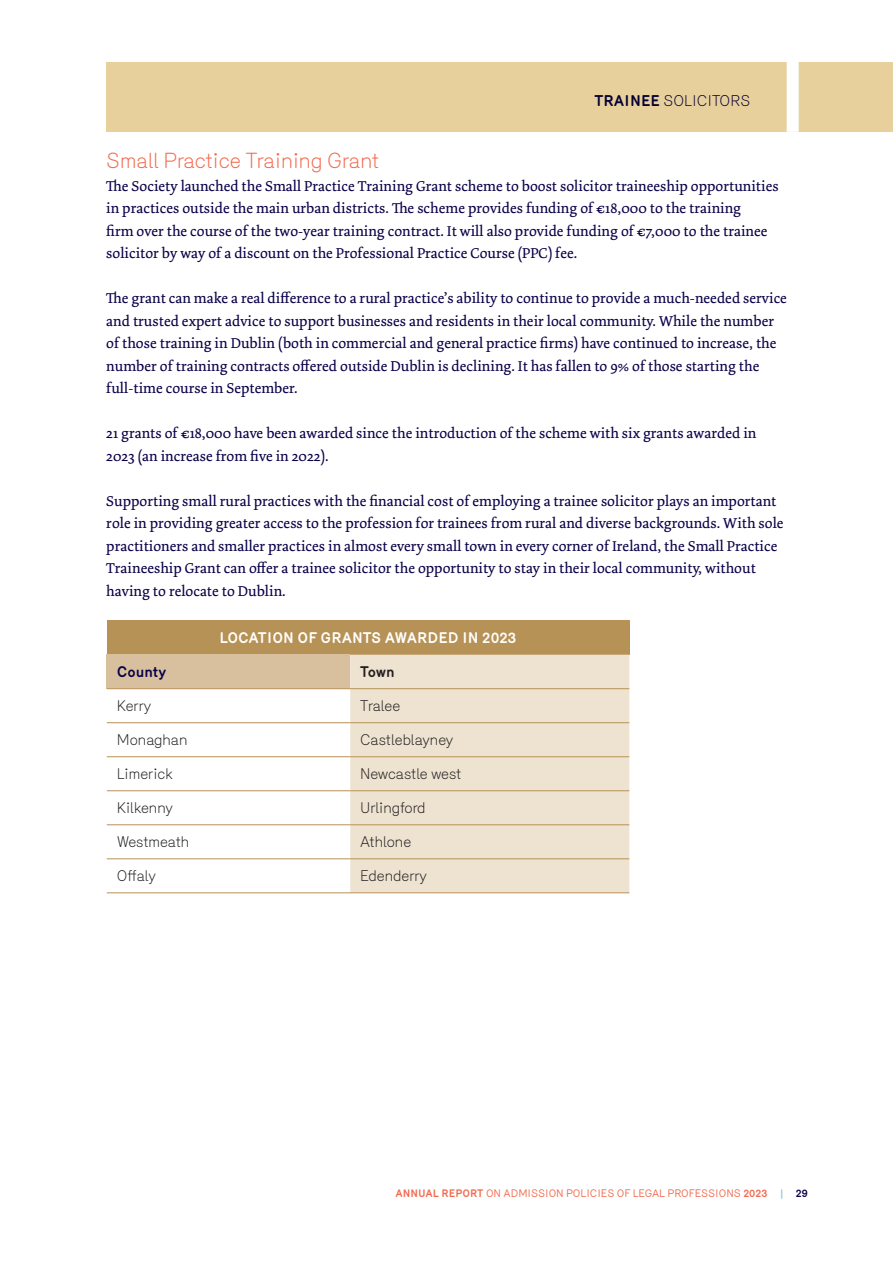
<style>
.page{position:relative;width:893px;height:1263px;background:#fff}
.page>*{position:absolute;margin:0;border:0;box-sizing:border-box;transform-origin:0 0}
.t1{font:300 21px "Merkury";color:#f26b50}
.List_Paragraph{font:15px/22.5px "Dolly Pro";color:#090148}
.t2{font:300 15px "Merkury";color:#050033}
.t3{font:300 14.85px "Merkury";color:#231f20}
.t4{font:700 14.85px "Merkury";color:#fff}
.t5{font:700 14.85px "Merkury";color:#090148}
.t6{font:700 14.85px "Merkury";color:#231f20}
.t7{font:10.5px "Merkury";color:#f26b50}
.s1{font-weight:700}
.s2{font-weight:700;color:#96c8d7}
.s3{font-weight:700;color:#090148}
</style>
<div class="page">
<div style="left:107px;top:621px;width:522px;height:34px;background:#b79256"></div>
<div style="left:107px;top:655px;width:243px;height:34px;background:#d8c09e"></div>
<div style="left:350px;top:655px;width:279px;height:237px;background:#eee3d1"></div>
<svg style="left:107px;top:689px;width:243px;height:171px"></svg>
<hr style="left:107px;top:688px;width:243px;height:1px;background:#b79256">
<hr style="left:350px;top:688px;width:279px;height:1px;background:#b79256">
<hr style="left:107px;top:722px;width:243px;height:1px;background:#b79256">
<hr style="left:350px;top:722px;width:279px;height:1px;background:#b79256">
<hr style="left:107px;top:756px;width:243px;height:1px;background:#b79256">
<hr style="left:350px;top:756px;width:279px;height:1px;background:#b79256">
<hr style="left:107px;top:790px;width:243px;height:1px;background:#b79256">
<hr style="left:350px;top:790px;width:279px;height:1px;background:#b79256">
<hr style="left:107px;top:824px;width:243px;height:1px;background:#b79256">
<hr style="left:350px;top:824px;width:279px;height:1px;background:#b79256">
<hr style="left:107px;top:858px;width:243px;height:1px;background:#b79256">
<hr style="left:350px;top:858px;width:279px;height:1px;background:#b79256">
<hr style="left:107px;top:892px;width:243px;height:1px;background:#b79256">
<hr style="left:350px;top:892px;width:279px;height:1px;background:#b79256">
<div style="left:106px;top:62px;width:787px;height:70px;background:#e7d09b"></div>
<div style="left:787px;top:0;width:12px;height:132px;background:#fff"></div>
<p class="t2" style="left:594px;top:89px;width:157px"><span class="s1">TRAINEE</span> SOLICITORS</p>
<p class="t1" style="left:106px;top:145px;width:274px">Small Practice Training Grant</p>
<p class="List_Paragraph" style="left:106px;top:175px;width:674px">The Society launched the Small Practice Training Grant scheme to boost solicitor traineeship opportunities in practices outside the main urban districts. The scheme provides funding of €18,000 to the training<br>firm over the course of the two-year training contract. It will also provide funding of €7,000 to the trainee solicitor by way of a discount on the Professional Practice Course (PPC) fee.</p>
<p class="List_Paragraph" style="left:106px;top:287px;width:682px">The grant can make a real difference to a rural practice’s ability to continue to provide a much-needed service and trusted expert advice to support businesses and residents in their local community. While the number of those training in Dublin (both in commercial and general practice firms) have continued to increase, the number of training contracts offered outside Dublin is declining. It has fallen to 9% of those starting the full-time course in September.</p>
<p class="List_Paragraph" style="left:106px;top:422px;width:652px">21 grants of €18,000 have been awarded since the introduction of the scheme with six grants awarded in<br>2023 (an increase from five in 2022).</p>
<p class="List_Paragraph" style="left:106px;top:490px;width:679px">Supporting small rural practices with the financial cost of employing a trainee solicitor plays an important role in providing greater access to the profession for trainees from rural and diverse backgrounds. With sole practitioners and smaller practices in almost every small town in every corner of Ireland, the Small Practice Traineeship Grant can offer a trainee solicitor the opportunity to stay in their local community, without having to relocate to Dublin.</p>
<p class="t4" style="left:220px;top:627px;width:298px">LOCATION OF GRANTS AWARDED IN 2023</p>
<p class="t5" style="left:117px;top:660px;width:51px">County</p>
<p class="t6" style="left:360px;top:660px;width:36px">Town</p>
<p class="t3" style="left:117px;top:695px;width:36px">Kerry</p>
<p class="t3" style="left:360px;top:695px;width:42px">Tralee</p>
<p class="t3" style="left:117px;top:729px;width:72px">Monaghan</p>
<p class="t3" style="left:360px;top:729px;width:95px">Castleblayney</p>
<p class="t3" style="left:117px;top:763px;width:58px">Limerick</p>
<p class="t3" style="left:360px;top:763px;width:103px">Newcastle west</p>
<p class="t3" style="left:117px;top:797px;width:58px">Kilkenny</p>
<p class="t3" style="left:360px;top:797px;width:67px">Urlingford</p>
<p class="t3" style="left:117px;top:831px;width:74px">Westmeath</p>
<p class="t3" style="left:360px;top:831px;width:53px">Athlone</p>
<p class="t3" style="left:117px;top:865px;width:41px">Offaly</p>
<p class="t3" style="left:360px;top:865px;width:69px">Edenderry</p>
<p class="t7" style="left:395px;top:1185px;width:414px"><span class="s1">ANNUAL REPORT</span> ON ADMISSION POLICIES OF LEGAL PROFESSIONS <span class="s1">2023</span> <span class="s2">|</span> <span class="s3">29</span></p>
</div>
